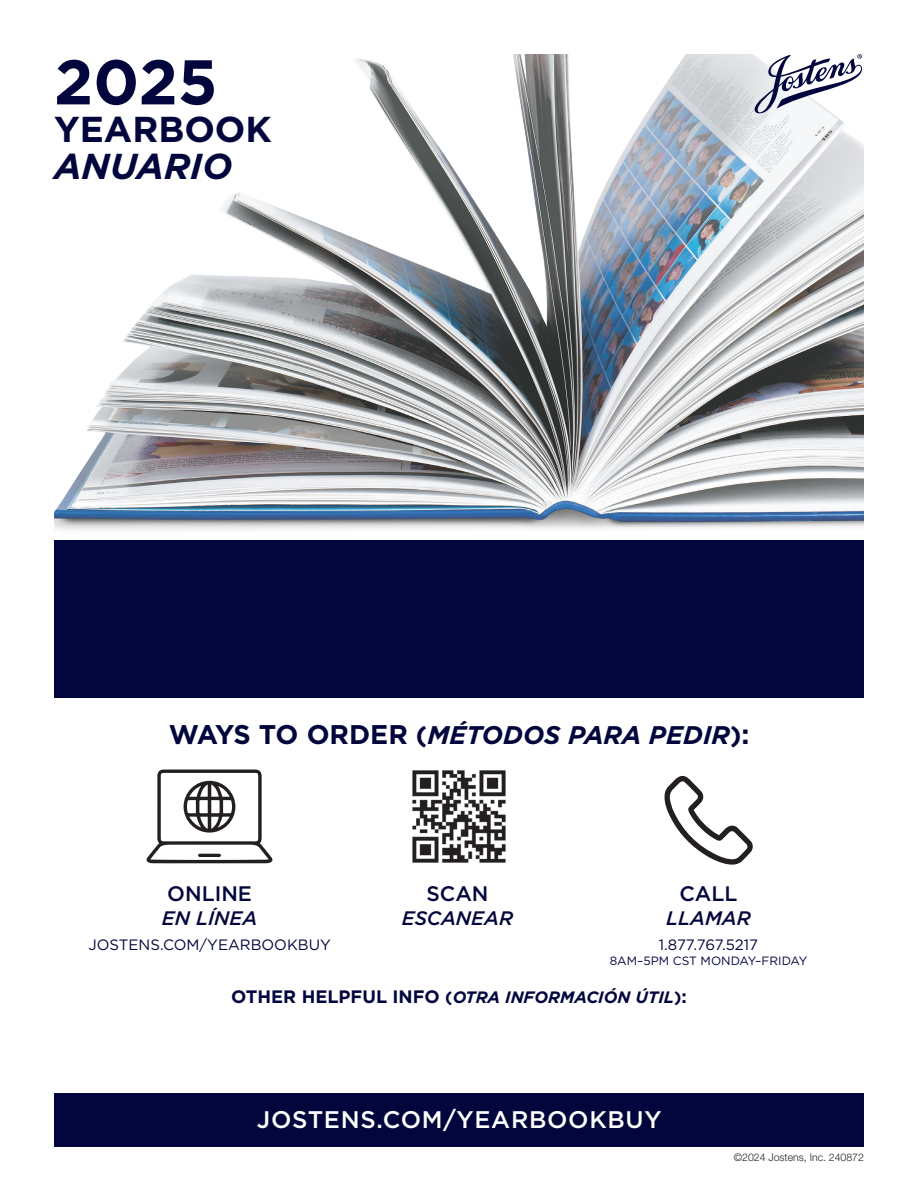
<style>
.page{position:relative;width:918px;height:1188px;background:#fff}
.page>*{position:absolute;margin:0;border:0;box-sizing:border-box;transform-origin:0 0}
.t1{font:700 63px "Gotham";color:#02063d}
.t2{font:700 36px "Gotham";color:#02063d}
.t3{font:italic 700 36px "Gotham";color:#02063d}
.t4{font:italic 700 25.5px "Gotham";color:#02063d}
.t5{font:500 24px "Gotham";letter-spacing:.03em;color:#fff}
.t6{font:500 21px "Gotham";color:#02063d}
.t7{font:italic 500 19.5px "Gotham";color:#02063d}
.t8{font:italic 700 16.5px "Gotham";color:#02063d}
.t9{font:15px "Gotham";color:#02063d}
.t10{font:12px "Gotham";color:#02063d}
.t11{font:300 10.5px "Helvetica Neue LT Std";color:#231f20}
.s1{font-style:normal;font-size:27px}
.s2{font-style:normal}
.s3{font-style:normal;font-size:18px}
</style>
<div class="page">
<img style="left:54px;top:54px;width:810px;height:477px">
<div style="left:54px;top:1094px;width:810px;height:53px;background:#02063d"></div>
<img style="left:412px;top:770px;width:94px;height:93px">
<svg style="left:146px;top:770px;width:127px;height:93px"></svg>
<svg style="left:664px;top:776px;width:89px;height:89px"></svg>
<svg style="left:754px;top:54px;width:108px;height:60px"></svg>
<div style="left:54px;top:540px;width:810px;height:158px;background:#02063d"></div>
<h1 class="t1" style="left:54px;top:40px;width:165px">2025</h1>
<h2 class="t2" style="left:54px;top:105px;width:219px">YEARBOOK</h2>
<h2 class="t3" style="left:54px;top:143px;width:180px">ANUARIO</h2>
<h3 class="t4" style="left:169px;top:718px;width:582px"><span class="s1">WAYS TO ORDER</span> <span class="s2">(</span>MÉTODOS PARA PEDIR<span class="s2">)</span><span class="s1">:</span></h3>
<p class="t6" style="left:167px;top:880px;width:86px">ONLINE</p>
<p class="t7" style="left:162px;top:905px;width:97px">EN LÍNEA</p>
<p class="t6" style="left:426px;top:880px;width:64px">SCAN</p>
<p class="t7" style="left:402px;top:905px;width:113px">ESCANEAR</p>
<p class="t6" style="left:679px;top:880px;width:60px">CALL</p>
<p class="t7" style="left:666px;top:905px;width:86px">LLAMAR</p>
<p class="t9" style="left:88px;top:935px;width:244px">JOSTENS.COM/YEARBOOKBUY</p>
<p class="t9" style="left:659px;top:935px;width:101px">1.877.767.5217</p>
<p class="t10" style="left:610px;top:953px;width:199px">8AM–5PM CST MONDAY–FRIDAY</p>
<p class="t8" style="left:231px;top:986px;width:457px"><span class="s3">OTHER HELPFUL INFO</span> <span class="s2">(</span>OTRA INFORMACIÓN ÚTIL<span class="s2">)</span><span class="s3">:</span></p>
<h3 class="t5" style="left:257px;top:1103px;width:406px">JOSTENS.COM/YEARBOOKBUY</h3>
<p class="t11" style="left:734px;top:1151px;width:132px">©2024 Jostens, Inc. 240872</p>
</div>
